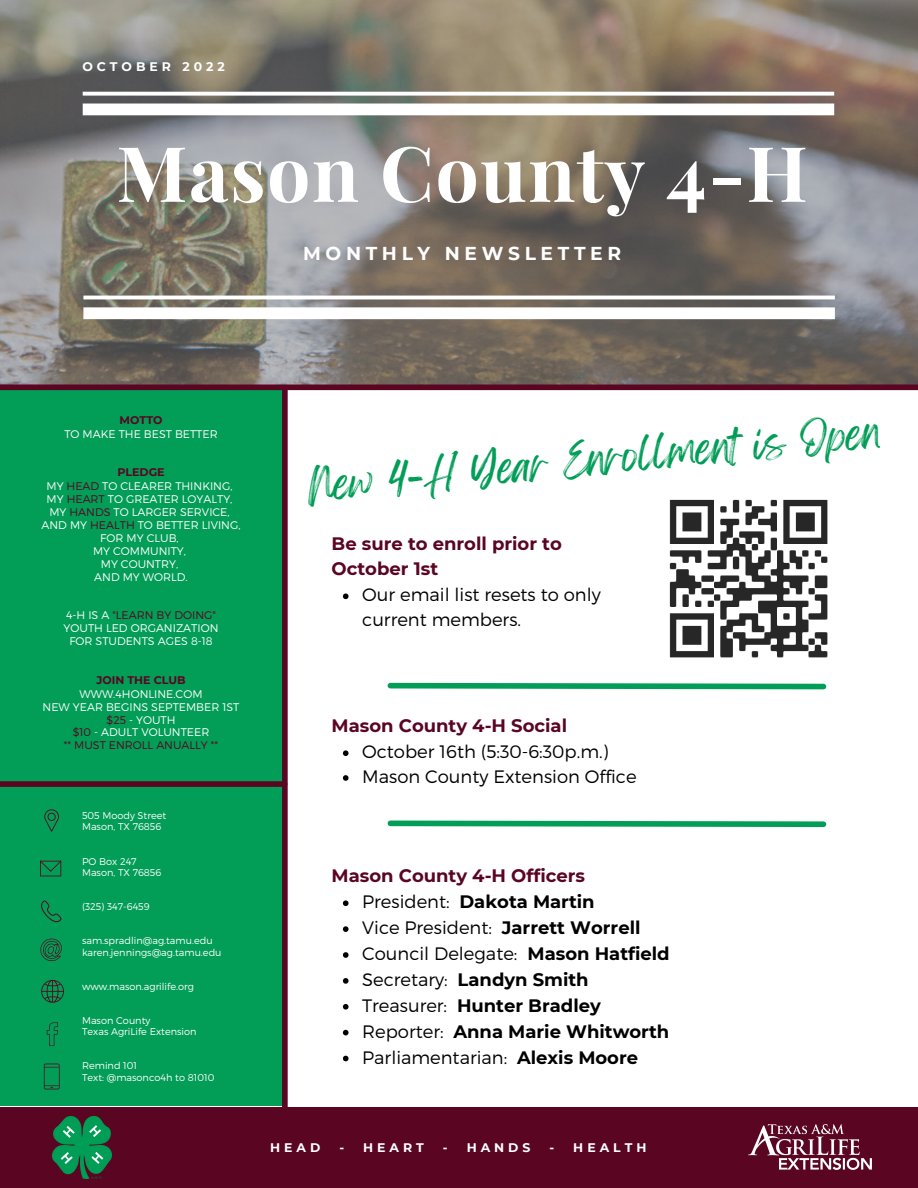
<style>
.page{position:relative;width:918px;height:1188px;background:#fff}
.page>*{position:absolute;margin:0;border:0;box-sizing:border-box;transform-origin:0 0}
.t1{font:700 76.65px "Playfair Display";letter-spacing:.02em;color:#fff}
.t2{font:37.5px "Feeling Passionate";color:#029d57}
.t3{font:700 18.6px "Montserrat";letter-spacing:.25em;color:#fff}
.t4{font:700 18px/25.8px "Montserrat";color:#000}
.t5{font:300 18px/24.8px "Montserrat";color:#000}
.t6{font:700 18px/25.8px "Montserrat";color:#5a0521}
.t7{font:700 12.45px "Montserrat";letter-spacing:.32em;color:#fff}
.t8{font:300 11.1px/13px "Montserrat";color:#fff;text-align:center}
.t9{font:700 11.1px "Montserrat";color:#5a0521}
.t10{font:300 9.75px/11.4px "Montserrat";color:#fff}
.s1{font-weight:700;color:#5a0521}
.s2{color:#5a0521}
.s3{font-weight:300}
</style>
<div class="page">
<img style="left:0;top:0;width:918px;height:385px">
<svg style="left:83px;top:92px;width:751px;height:23px"></svg>
<svg style="left:83px;top:296px;width:752px;height:23px"></svg>
<div style="left:0;top:1107px;width:918px;height:81px;background:#5a0521"></div>
<img style="left:52px;top:1116px;width:60px;height:62px">
<img style="left:748px;top:1125px;width:123px;height:45px">
<div style="left:0;top:386px;width:282px;height:720px;background:#029d57"></div>
<svg style="left:44px;top:809px;width:15px;height:23px"></svg>
<svg style="left:41px;top:900px;width:21px;height:22px"></svg>
<svg style="left:40px;top:939px;width:22px;height:22px"></svg>
<svg style="left:40px;top:861px;width:21px;height:15px"></svg>
<svg style="left:41px;top:980px;width:23px;height:23px"></svg>
<svg style="left:47px;top:1022px;width:11px;height:24px"></svg>
<div style="left:282px;top:389px;width:6px;height:720px;background:#5a0521"></div>
<div style="left:0;top:781px;width:285px;height:6px;background:#5a0521"></div>
<div style="left:0;top:385px;width:918px;height:5px;background:#5a0521"></div>
<svg style="left:44px;top:1064px;width:16px;height:25px"></svg>
<img style="left:669px;top:499px;width:159px;height:159px">
<svg style="left:343px;top:900px;width:6px;height:6px"></svg>
<svg style="left:343px;top:926px;width:6px;height:6px"></svg>
<svg style="left:343px;top:952px;width:6px;height:6px"></svg>
<svg style="left:343px;top:978px;width:6px;height:6px"></svg>
<svg style="left:343px;top:1004px;width:6px;height:6px"></svg>
<svg style="left:343px;top:1030px;width:6px;height:5px"></svg>
<svg style="left:343px;top:1056px;width:6px;height:5px"></svg>
<svg style="left:343px;top:593px;width:6px;height:6px"></svg>
<svg style="left:387px;top:682px;width:440px;height:8px"></svg>
<svg style="left:343px;top:750px;width:6px;height:6px"></svg>
<svg style="left:343px;top:775px;width:6px;height:6px"></svg>
<svg style="left:387px;top:820px;width:440px;height:8px"></svg>
<p class="t7" style="left:82px;top:59px;width:144px">OCTOBER 2022</p>
<h1 class="t1" style="left:116px;top:119px;width:693px">Mason County 4-H</h1>
<h3 class="t3" style="left:303px;top:242px;width:320px">MONTHLY NEWSLETTER</h3>
<p class="t9" style="left:120px;top:413px;width:44px">MOTTO</p>
<p class="t8" style="left:64px;top:427px;width:155px">TO MAKE THE BEST BETTER</p>
<p class="t8" style="left:42px;top:465px;width:201px"><span class="s1">PLEDGE<br></span>MY <span class="s2">HEAD</span> TO CLEARER THINKING,<br>MY <span class="s2">HEART</span> TO GREATER LOYALTY,<br>MY <span class="s2">HANDS</span> TO LARGER SERVICE,<br>AND MY <span class="s2">HEALTH</span> TO BETTER LIVING,<br>FOR MY CLUB,<br>MY COMMUNITY,<br>MY COUNTRY,<br>AND MY WORLD.</p>
<p class="t8" style="left:64px;top:608px;width:156px">4-H IS A <span class="s2">"LEARN BY DOING"<br></span>YOUTH LED ORGANIZATION<br>FOR STUDENTS AGES 8-18</p>
<p class="t9" style="left:96px;top:673px;width:91px">JOIN THE CLUB</p>
<p class="t8" style="left:43px;top:687px;width:198px">WWW.4HONLINE.COM<br>NEW YEAR BEGINS SEPTEMBER 1ST <span class="s2">$25</span> - YOUTH<br><span class="s2">$10</span> - ADULT VOLUNTEER<br><span class="s2">** MUST ENROLL ANUALLY **</span></p>
<p class="t10" style="left:82px;top:809px;width:86px">505 Moody Street<br>Mason, TX 76856</p>
<p class="t10" style="left:82px;top:855px;width:81px">PO Box 247<br>Mason, TX 76856</p>
<p class="t10" style="left:82px;top:900px;width:69px">(325) 347-6459</p>
<p class="t10" style="left:82px;top:935px;width:141px">sam.spradlin@ag.tamu.edu karen.jennings@ag.tamu.edu</p>
<p class="t10" style="left:82px;top:980px;width:113px">www.mason.agrilife.org</p>
<p class="t10" style="left:82px;top:1014px;width:116px">Mason County<br>Texas AgriLife Extension</p>
<p class="t10" style="left:82px;top:1060px;width:134px">Remind 101<br>Text: @masonco4h to 81010</p>
<h2 class="t2" style="left:304px;top:454px;width:578px;rotate:-5deg">New 4-H Year Enrollment is Open</h2>
<h3 class="t6" style="left:332px;top:530px;width:232px">Be sure to enroll prior to<br>October 1st</h3>
<h3 class="t5" style="left:362px;top:582px;width:240px">Our email list resets to only current members.</h3>
<h3 class="t6" style="left:332px;top:713px;width:237px">Mason County 4-H Social</h3>
<h3 class="t5" style="left:362px;top:739px;width:276px">October 16th (5:30-6:30p.m.)<br>Mason County Extension Office</h3>
<h3 class="t6" style="left:332px;top:863px;width:255px">Mason County 4-H Officers</h3>
<h3 class="t4" style="left:362px;top:889px;width:309px"><span class="s3">President:</span> Dakota Martin<br><span class="s3">Vice President:</span> Jarrett Worrell<br><span class="s3">Council Delegate:</span> Mason Hatfield<br><span class="s3">Secretary:</span> Landyn Smith<br><span class="s3">Treasurer:</span> Hunter Bradley<br><span class="s3">Reporter:</span> Anna Marie Whitworth<br><span class="s3">Parliamentarian:</span> Alexis Moore</h3>
<p class="t7" style="left:270px;top:1140px;width:52px">HEAD</p>
<p class="t7" style="left:339px;top:1140px;width:86px">- HEART</p>
<p class="t7" style="left:443px;top:1140px;width:89px">- HANDS</p>
<p class="t7" style="left:550px;top:1140px;width:98px">- HEALTH</p>
</div>
